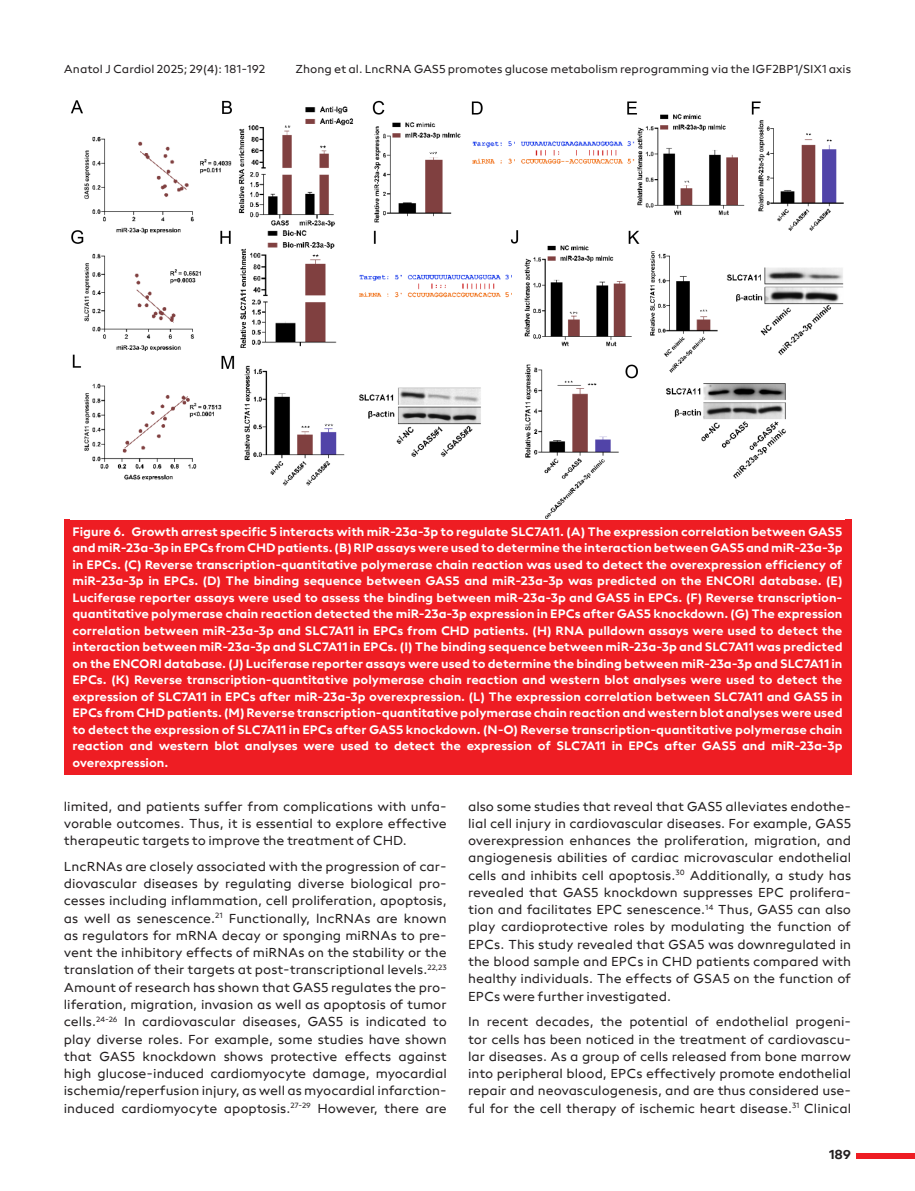
<style>
.page{position:relative;width:915px;height:1191px;background:#fff}
.page>*{position:absolute;margin:0;border:0;box-sizing:border-box;transform-origin:0 0}
.t1{font:13.5px/17.2px "neue Radial A Regular";color:#231f20;text-align:justify}
.t2{font:13.5px "neue Radial A Bold";color:#231f20}
.t3{font:12.75px/16.5px "neue Radial A Bold";color:#fff;text-align:justify}
.t4{font:12px "neue Radial A Regular";color:#231f20}
</style>
<div class="page">
<div style="left:856px;top:1152px;width:58px;height:6px;background:#ee1d23"></div>
<div style="left:64px;top:519px;width:786px;height:256px;background:#ee1d23"></div>
<img style="left:71px;top:101px;width:773px;height:418px">
<p class="t4" style="left:64px;top:61px;width:203px">Anatol J Cardiol 2025; 29(4): 181-192</p>
<p class="t4" style="left:295px;top:61px;width:557px">Zhong et al. LncRNA GAS5 promotes glucose metabolism reprogramming via the IGF2BP1/SIX1 axis</p>
<p class="t3" style="left:72px;top:523px;width:771px">Figure 6. Growth arrest specific 5 interacts with miR-23a-3p to regulate SLC7A11. (A) The expression correlation between GAS5 and miR-23a-3p in EPCs from CHD patients. (B) RIP assays were used to determine the interaction between GAS5 and miR-23a-3p in EPCs. (C) Reverse transcription-quantitative polymerase chain reaction was used to detect the overexpression efficiency of miR-23a-3p in EPCs. (D) The binding sequence between GAS5 and miR-23a-3p was predicted on the ENCORI database. (E)<br>Luciferase reporter assays were used to assess the binding between miR-23a-3p and GAS5 in EPCs. (F) Reverse transcription&shy;quantitative polymerase chain reaction detected the miR-23a-3p expression in EPCs after GAS5 knockdown. (G) The expression correlation between miR-23a-3p and SLC7A11 in EPCs from CHD patients. (H) RNA pulldown assays were used to detect the interaction between miR-23a-3p and SLC7A11 in EPCs. (I) The binding sequence between miR-23a-3p and SLC7A11 was predicted on the ENCORI database. (J) Luciferase reporter assays were used to determine the binding between miR-23a-3p and SLC7A11 in EPCs. (K) Reverse transcription-quantitative polymerase chain reaction and western blot analyses were used to detect the expression of SLC7A11 in EPCs after miR-23a-3p overexpression. (L) The expression correlation between SLC7A11 and GAS5 in EPCs from CHD patients. (M) Reverse transcription-quantitative polymerase chain reaction and western blot analyses were used to detect the expression of SLC7A11 in EPCs after GAS5 knockdown. (N-O) Reverse transcription-quantitative polymerase chain reaction and western blot analyses were used to detect the expression of SLC7A11 in EPCs after GAS5 and miR-23a-3p overexpression.</p>
<p class="t1" style="left:64px;top:797px;width:384px">limited, and patients suffer from complications with unfa&shy;vorable outcomes. Thus, it is essential to explore effective therapeutic targets to improve the treatment of CHD.</p>
<p class="t1" style="left:64px;top:857px;width:384px">LncRNAs are closely associated with the progression of car&shy;diovascular diseases by regulating diverse biological pro&shy;cesses including inflammation, cell proliferation, apoptosis, as well as senescence.<sup>21</sup> Functionally, lncRNAs are known as regulators for mRNA decay or sponging miRNAs to pre&shy;vent the inhibitory effects of miRNAs on the stability or the translation of their targets at post-transcriptional levels.<sup>22,23<br></sup>Amount of research has shown that GAS5 regulates the pro&shy;liferation, migration, invasion as well as apoptosis of tumor cells.<sup>24-26</sup> In cardiovascular diseases, GAS5 is indicated to play diverse roles. For example, some studies have shown that GAS5 knockdown shows protective effects against high glucose-induced cardiomyocyte damage, myocardial ischemia/reperfusion injury, as well as myocardial infarction&shy;induced cardiomyocyte apoptosis.<sup>27-29</sup> However, there are</p>
<p class="t1" style="left:468px;top:797px;width:384px">also some studies that reveal that GAS5 alleviates endothe&shy;lial cell injury in cardiovascular diseases. For example, GAS5 overexpression enhances the proliferation, migration, and angiogenesis abilities of cardiac microvascular endothelial cells and inhibits cell apoptosis.<sup>30</sup> Additionally, a study has revealed that GAS5 knockdown suppresses EPC prolifera&shy;tion and facilitates EPC senescence.<sup>14</sup> Thus, GAS5 can also play cardioprotective roles by modulating the function of EPCs. This study revealed that GSA5 was downregulated in the blood sample and EPCs in CHD patients compared with healthy individuals. The effects of GSA5 on the function of EPCs were further investigated.</p>
<p class="t1" style="left:468px;top:1013px;width:384px">In recent decades, the potential of endothelial progeni&shy;tor cells has been noticed in the treatment of cardiovascu&shy;lar diseases. As a group of cells released from bone marrow into peripheral blood, EPCs effectively promote endothelial repair and neovasculogenesis, and are thus considered use&shy;ful for the cell therapy of ischemic heart disease.<sup>31</sup> Clinical</p>
<p class="t2" style="left:828px;top:1146px;width:24px">189</p>
</div>
